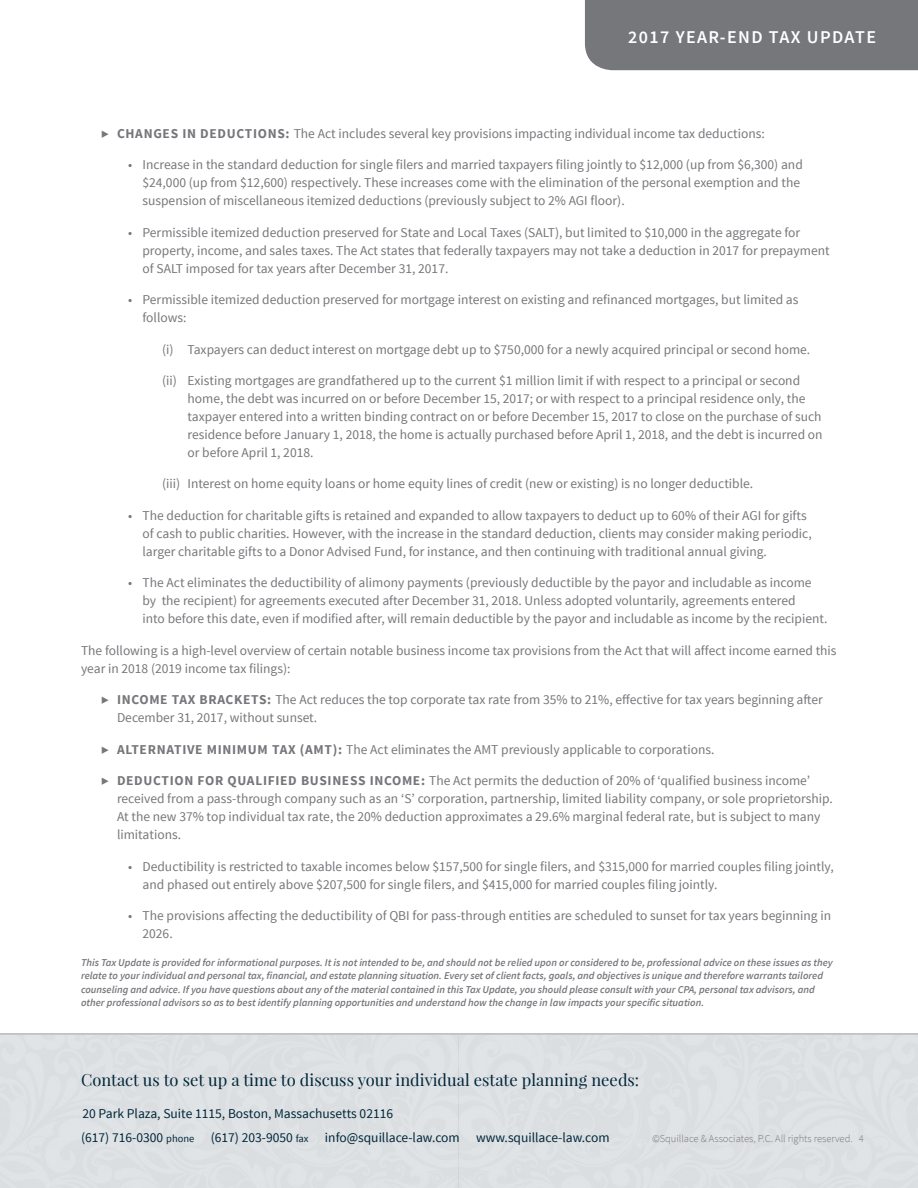
<style>
.page{position:relative;width:918px;height:1188px;background:#fff}
.page>*{position:absolute;margin:0;border:0;box-sizing:border-box;transform-origin:0 0}
.t1{font:600 18px "Source Sans Pro";letter-spacing:.075em;color:#fff}
.t2{font:16.5px "Playfair Display";color:#00263a}
.t3{font:13.5px/18px "Source Sans Pro";color:#76777b}
.t4{font:13.5px/24px "Source Sans Pro";color:#00263a}
.t5{font:italic 600 10.5px/13.5px "Source Sans Pro";color:#76777b}
.t6{font:300 10.5px "Source Sans Pro";color:#76777b}
.s1{font-weight:700}
.s2{font-size:10.5px}
</style>
<div class="page">
<div style="left:585px;top:0;width:333px;height:70px;background:#76777b"></div>
<hr style="left:0;top:1033px;width:918px;height:2px;background:#bcbcbc">
<h1 class="t1" style="left:628px;top:25px;width:249px">2017 YEAR-END TAX UPDATE</h1>
<p class="t3" style="left:101px;top:124px;width:665px">▶ <span class="s1">CHANGES IN DEDUCTIONS:</span> The Act includes several key provisions impacting individual income tax deductions:</p>
<p class="t3" style="left:143px;top:156px;width:662px;text-indent:-14px">• Increase in the standard deduction for single filers and married taxpayers filing jointly to $12,000 (up from $6,300) and $24,000 (up from $12,600) respectively. These increases come with the elimination of the personal exemption and the suspension of miscellaneous itemized deductions (previously subject to 2% AGI floor).</p>
<p class="t3" style="left:143px;top:223px;width:689px;text-indent:-14px">• Permissible itemized deduction preserved for State and Local Taxes (SALT), but limited to $10,000 in the aggregate for property, income, and sales taxes. The Act states that federally taxpayers may not take a deduction in 2017 for prepayment of SALT imposed for tax years after December 31, 2017.</p>
<p class="t3" style="left:143px;top:291px;width:658px;text-indent:-14px">• Permissible itemized deduction preserved for mortgage interest on existing and refinanced mortgages, but limited as follows:</p>
<p class="t3" style="left:162px;top:340px;width:650px">(i) Taxpayers can deduct interest on mortgage debt up to $750,000 for a newly acquired principal or second home.</p>
<p class="t3" style="left:188px;top:372px;width:637px;text-indent:-26px">(ii) Existing mortgages are grandfathered up to the current $1 million limit if with respect to a principal or second home, the debt was incurred on or before December 15, 2017; or with respect to a principal residence only, the taxpayer entered into a written binding contract on or before December 15, 2017 to close on the purchase of such residence before January 1, 2018, the home is actually purchased before April 1, 2018, and the debt is incurred on or before April 1, 2018.</p>
<p class="t3" style="left:162px;top:475px;width:593px">(iii) Interest on home equity loans or home equity lines of credit (new or existing) is no longer deductible.</p>
<p class="t3" style="left:143px;top:507px;width:671px;text-indent:-14px">• The deduction for charitable gifts is retained and expanded to allow taxpayers to deduct up to 60% of their AGI for gifts of cash to public charities. However, with the increase in the standard deduction, clients may consider making periodic, larger charitable gifts to a Donor Advised Fund, for instance, and then continuing with traditional annual giving.</p>
<p class="t3" style="left:143px;top:574px;width:687px;text-indent:-14px">• The Act eliminates the deductibility of alimony payments (previously deductible by the payor and includable as income by the recipient) for agreements executed after December 31, 2018. Unless adopted voluntarily, agreements entered<br>into before this date, even if modified after, will remain deductible by the payor and includable as income by the recipient.</p>
<p class="t3" style="left:81px;top:642px;width:757px">The following is a high-level overview of certain notable business income tax provisions from the Act that will affect income earned this year in 2018 (2019 income tax filings):</p>
<p class="t3" style="left:117px;top:691px;width:707px;text-indent:-16px">▶ <span class="s1">INCOME TAX BRACKETS:</span> The Act reduces the top corporate tax rate from 35% to 21%, effective for tax years beginning after<br>December 31, 2017, without sunset.</p>
<p class="t3" style="left:101px;top:741px;width:615px">▶ <span class="s1">ALTERNATIVE MINIMUM TAX (AMT):</span> The Act eliminates the AMT previously applicable to corporations.</p>
<p class="t3" style="left:117px;top:772px;width:717px;text-indent:-16px">▶ <span class="s1">DEDUCTION FOR QUALIFIED BUSINESS INCOME:</span> The Act permits the deduction of 20% of ‘qualified business income’ received from a pass-through company such as an ‘S’ corporation, partnership, limited liability company, or sole proprietorship.<br>At the new 37% top individual tax rate, the 20% deduction approximates a 29.6% marginal federal rate, but is subject to many limitations.</p>
<p class="t3" style="left:143px;top:858px;width:693px;text-indent:-14px">• Deductibility is restricted to taxable incomes below $157,500 for single filers, and $315,000 for married couples filing jointly, and phased out entirely above $207,500 for single filers, and $415,000 for married couples filing jointly.</p>
<p class="t3" style="left:143px;top:907px;width:690px;text-indent:-14px">• The provisions affecting the deductibility of QBI for pass-through entities are scheduled to sunset for tax years beginning in<br>2026.</p>
<p class="t5" style="left:81px;top:955px;width:753px">This Tax Update is provided for informational purposes. It is not intended to be, and should not be relied upon or considered to be, professional advice on these issues as they relate to your individual and personal tax, financial, and estate planning situation. Every set of client facts, goals, and objectives is unique and therefore warrants tailored counseling and advice. If you have questions about any of the material contained in this Tax Update, you should please consult with your CPA, personal tax advisors, and other professional advisors so as to best identify planning opportunities and understand how the change in law impacts your specific situation.</p>
<p class="t2" style="left:81px;top:1069px;width:560px">Contact us to set up a time to discuss your individual estate planning needs:</p>
<p class="t4" style="left:81px;top:1102px;width:530px">20 Park Plaza, Suite 1115, Boston, Massachusetts 02116<br>(617) 716-0300 <span class="s2">phone</span> (617) 203-9050 <span class="s2">fax</span> info@squillace-law.com www.squillace-law.com</p>
<p class="t6" style="left:652px;top:1132px;width:213px">©Squillace &amp; Associates, P.C. All rights reserved. 4</p>
</div>
